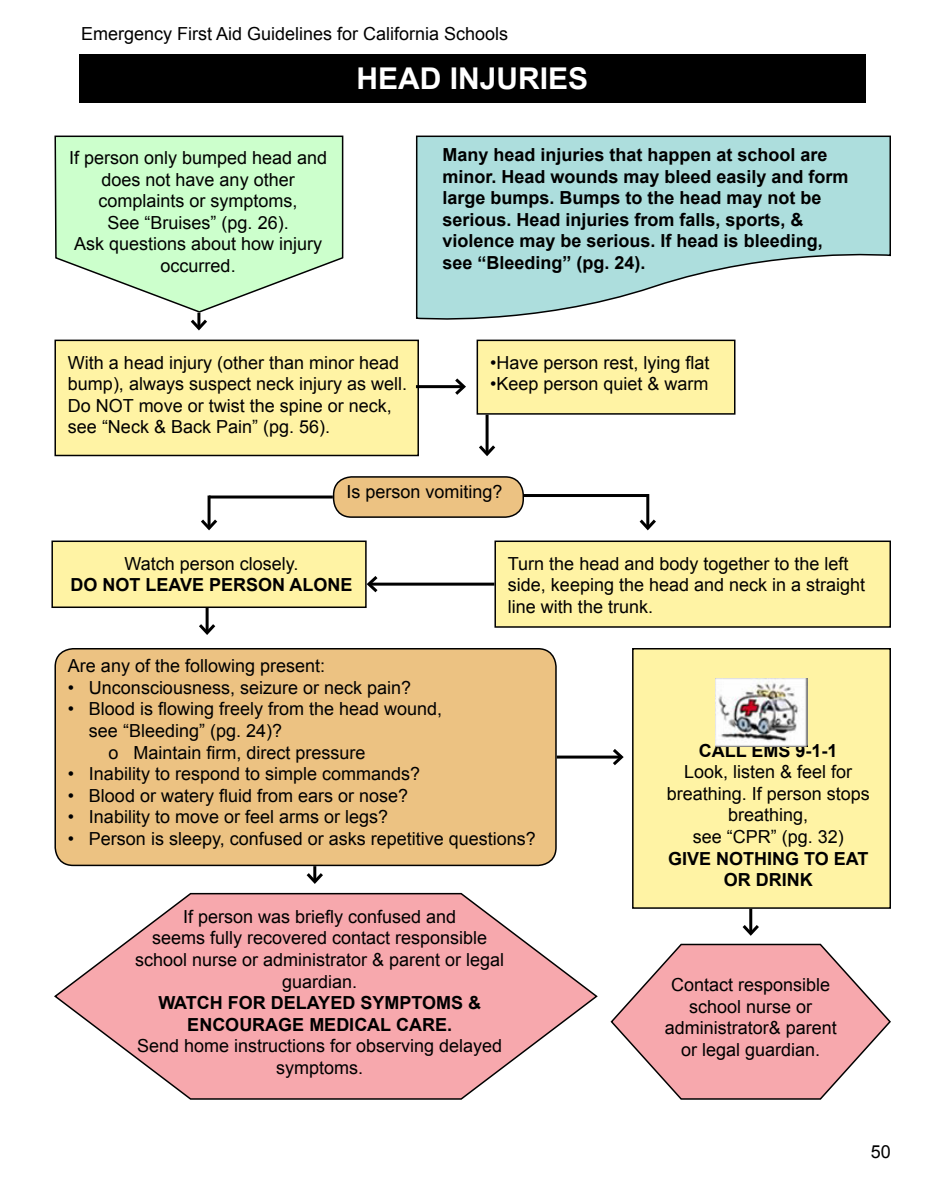
<style>
.page{position:relative;width:945px;height:1188px;background:#fff}
.page>*{position:absolute;margin:0;border:0;box-sizing:border-box;transform-origin:0 0}
.t1{font:700 30px "Arial";color:#fff}
.t2{font:18px/21.6px "Arial";color:#000;text-align:center}
.t3{font:700 18px/21.6px "Arial";color:#000;text-align:center}
</style>
<div class="page">
<div style="left:79px;top:54px;width:787px;height:48px;background:#000"></div>
<svg style="left:54px;top:135px;width:290px;height:174px;background:#cdf9cd"></svg>
<div style="left:334px;top:477px;width:189px;height:40px;background:#ecc282;border-radius:18px"></div>
<div style="left:333px;top:476px;width:191px;height:42px;border:2px solid #000;border-radius:18px"></div>
<svg style="left:415px;top:135px;width:476px;height:185px"></svg>
<div style="left:55px;top:340px;width:363px;height:115px;background:#fff3a4"></div>
<div style="left:54px;top:340px;width:365px;height:116px;border:2px solid #000"></div>
<svg style="left:54px;top:892px;width:544px;height:208px"></svg>
<div style="left:477px;top:340px;width:258px;height:74px;background:#fff3a4"></div>
<div style="left:477px;top:340px;width:259px;height:75px;border:2px solid #000"></div>
<div style="left:495px;top:541px;width:395px;height:86px;background:#fff3a4"></div>
<div style="left:494px;top:541px;width:397px;height:87px;border:2px solid #000"></div>
<div style="left:52px;top:541px;width:314px;height:66px;background:#fff3a4"></div>
<div style="left:51px;top:541px;width:316px;height:67px;border:2px solid #000"></div>
<div style="left:55px;top:649px;width:501px;height:216px;background:#ecc282;border-radius:18px"></div>
<div style="left:54px;top:648px;width:503px;height:218px;border:2px solid #000;border-radius:18px"></div>
<div style="left:633px;top:649px;width:257px;height:259px;background:#fff3a4"></div>
<div style="left:632px;top:648px;width:259px;height:261px;border:2px solid #000"></div>
<img style="left:715px;top:678px;width:93px;height:68px">
<svg style="left:188px;top:256px;width:156px;height:75px"></svg>
<hr style="left:416px;top:385px;width:48px;height:3px;background:#000">
<svg style="left:452px;top:378px;width:14px;height:17px"></svg>
<hr style="left:486px;top:415px;width:3px;height:39px;background:#000">
<svg style="left:479px;top:442px;width:17px;height:15px"></svg>
<hr style="left:209px;top:496px;width:124px;height:3px;background:#000">
<hr style="left:208px;top:496px;width:3px;height:32px;background:#000">
<svg style="left:201px;top:516px;width:17px;height:15px"></svg>
<hr style="left:524px;top:494px;width:124px;height:3px;background:#000">
<hr style="left:646px;top:494px;width:3px;height:34px;background:#000">
<svg style="left:639px;top:516px;width:17px;height:15px"></svg>
<hr style="left:369px;top:583px;width:125px;height:3px;background:#000">
<svg style="left:364px;top:573px;width:17px;height:22px"></svg>
<hr style="left:206px;top:608px;width:3px;height:25px;background:#000">
<svg style="left:199px;top:621px;width:17px;height:14px"></svg>
<hr style="left:557px;top:756px;width:64px;height:3px;background:#000">
<svg style="left:610px;top:749px;width:14px;height:17px"></svg>
<hr style="left:313px;top:866px;width:3px;height:16px;background:#000">
<svg style="left:306px;top:870px;width:17px;height:14px"></svg>
<hr style="left:749px;top:909px;width:3px;height:25px;background:#000">
<svg style="left:610px;top:922px;width:281px;height:178px"></svg>
<p class="t2" style="left:81px;top:23px;width:429px">Emergency First Aid Guidelines for California Schools</p>
<p class="t2" style="left:69px;top:147px;width:260px">If person only bumped head and does not have any other complaints or symptoms,<br>See “Bruises” (pg. 26).<br>Ask questions about how injury occurred.</p>
<h1 class="t1" style="left:357px;top:59px;width:233px">HEAD INJURIES</h1>
<p class="t3" style="left:443px;top:144px;width:408px;text-align:left">Many head injuries that happen at school are minor. Head wounds may bleed easily and form large bumps. Bumps to the head may not be serious. Head injuries from falls, sports, &amp; violence may be serious. If head is bleeding, see “Bleeding” (pg. 24).</p>
<p class="t2" style="left:68px;top:352px;width:341px;text-align:left">With a head injury (other than minor head bump), always suspect neck injury as well.<br>Do NOT move or twist the spine or neck, see “Neck &amp; Back Pain” (pg. 56).</p>
<p class="t2" style="left:490px;top:352px;width:221px">•Have person rest, lying flat</p>
<p class="t2" style="left:490px;top:373px;width:220px">•Keep person quiet &amp; warm</p>
<p class="t2" style="left:346px;top:481px;width:158px">Is person vomiting?</p>
<p class="t2" style="left:124px;top:553px;width:176px">Watch person closely.</p>
<p class="t3" style="left:70px;top:575px;width:284px">DO NOT LEAVE PERSON ALONE</p>
<p class="t2" style="left:508px;top:553px;width:359px;text-align:left">Turn the head and body together to the left side, keeping the head and neck in a straight line with the trunk.</p>
<p class="t2" style="left:68px;top:655px;width:259px">Are any of the following present:</p>
<p class="t2" style="left:68px;top:677px;width:345px">• Unconsciousness, seizure or neck pain?</p>
<p class="t2" style="left:68px;top:699px;width:376px">• Blood is flowing freely from the head wound,</p>
<p class="t2" style="left:89px;top:720px;width:195px">see “Bleeding” (pg. 24)?</p>
<p class="t2" style="left:108px;top:742px;width:259px">o Maintain firm, direct pressure</p>
<p class="t2" style="left:68px;top:763px;width:354px">• Inability to respond to simple commands?</p>
<p class="t2" style="left:68px;top:785px;width:342px">• Blood or watery fluid from ears or nose?</p>
<p class="t2" style="left:68px;top:807px;width:322px">• Inability to move or feel arms or legs?</p>
<p class="t2" style="left:68px;top:828px;width:469px">• Person is sleepy, confused or asks repetitive questions?</p>
<p class="t2" style="left:135px;top:906px;width:371px">If person was briefly confused and<br>seems fully recovered contact responsible school nurse or administrator &amp; parent or legal guardian.</p>
<p class="t3" style="left:158px;top:993px;width:324px">WATCH FOR DELAYED SYMPTOMS &amp;<br>ENCOURAGE MEDICAL CARE.</p>
<p class="t2" style="left:137px;top:1035px;width:367px">Send home instructions for observing delayed symptoms.</p>
<p class="t3" style="left:699px;top:740px;width:140px">CALL EMS 9-1-1</p>
<p class="t2" style="left:667px;top:761px;width:205px">Look, listen &amp; feel for breathing. If person stops breathing,<br>see “CPR” (pg. 32)</p>
<p class="t3" style="left:668px;top:848px;width:202px">GIVE NOTHING TO EAT<br>OR DRINK</p>
<p class="t2" style="left:665px;top:974px;width:174px">Contact responsible school nurse or administrator&amp; parent or legal guardian.</p>
<p class="t2" style="left:871px;top:1141px;width:22px">50</p>
</div>
